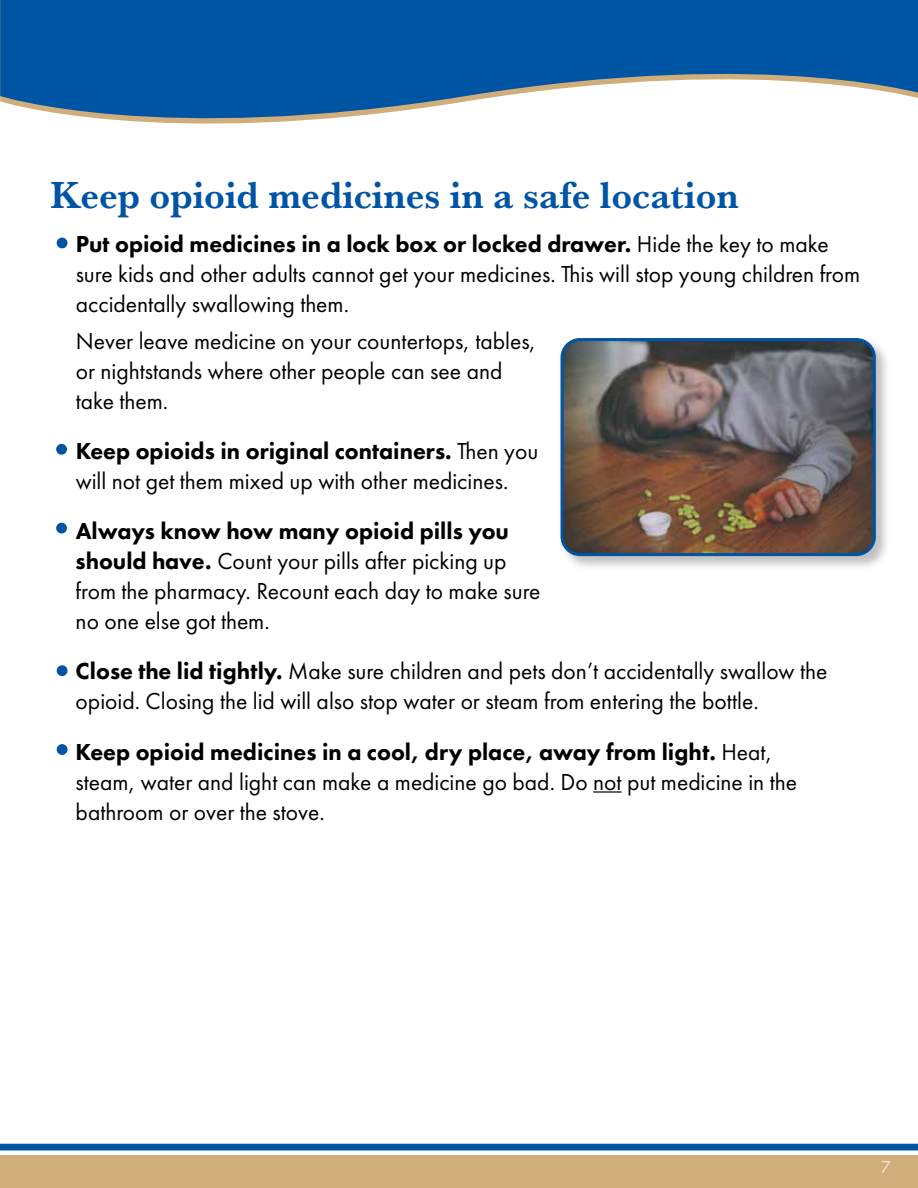
<style>
.page{position:relative;width:918px;height:1188px;background:#fff}
.page>*{position:absolute;margin:0;border:0;box-sizing:border-box;transform-origin:0 0}
.t1{font:700 39px "Baskerville URW";color:#0054a4}
.t2{font:24px/30px "Futura PT";color:#000}
.t3{font:18px "Futura PT";color:#fff}
.s1{font-weight:800}
</style>
<div class="page">
<div style="left:0;top:1144px;width:918px;height:6px;background:#0054a4"></div>
<div style="left:0;top:1156px;width:918px;height:32px;background:#cfae7b"></div>
<svg style="left:0;top:0;width:918px;height:124px;fill:#0054a4"></svg>
<hr style="left:593px;top:791px;width:29px;height:2px;background:#000">
<div style="left:57px;top:238px;width:10px;height:10px;background:#0054a4;border-radius:50%"></div>
<div style="left:57px;top:238px;width:11px;height:10px;border:2px solid #0054a4;border-radius:50%"></div>
<div style="left:57px;top:666px;width:10px;height:9px;background:#0054a4;border-radius:50%"></div>
<div style="left:57px;top:665px;width:11px;height:11px;border:2px solid #0054a4;border-radius:50%"></div>
<div style="left:57px;top:745px;width:10px;height:9px;background:#0054a4;border-radius:50%"></div>
<div style="left:57px;top:744px;width:11px;height:11px;border:2px solid #0054a4;border-radius:50%"></div>
<div style="left:559px;top:337px;width:332px;height:234px;background:#000;opacity:.25"></div>
<img style="left:562px;top:340px;width:312px;height:215px">
<div style="left:561px;top:338px;width:315px;height:218px;border:3px solid #0054a4;border-radius:18px"></div>
<div style="left:57px;top:523px;width:9px;height:10px;background:#0054a4;border-radius:50%"></div>
<div style="left:56px;top:523px;width:11px;height:11px;border:2px solid #0054a4;border-radius:50%"></div>
<div style="left:57px;top:445px;width:9px;height:9px;background:#0054a4;border-radius:50%"></div>
<div style="left:56px;top:444px;width:11px;height:11px;border:2px solid #0054a4;border-radius:50%"></div>
<h1 class="t1" style="left:50px;top:168px;width:690px">Keep opioid medicines in a safe location</h1>
<p class="t2" style="left:76px;top:229px;width:786px"><span class="s1">Put opioid medicines in a lock box or locked drawer.</span> Hide the key to make sure kids and other adults cannot get your medicines. This will stop young children from accidentally swallowing them.</p>
<p class="t2" style="left:76px;top:325px;width:462px">Never leave medicine on your countertops, tables, or nightstands where other people can see and take them.</p>
<p class="t2" style="left:76px;top:436px;width:464px"><span class="s1">Keep opioids in original containers.</span> Then you will not get them mixed up with other medicines.</p>
<p class="t2" style="left:76px;top:516px;width:466px"><span class="s1">Always know how many opioid pills you should have.</span> Count your pills after picking up from the pharmacy. Recount each day to make sure no one else got them.</p>
<p class="t2" style="left:76px;top:656px;width:753px"><span class="s1">Close the lid tightly.</span> Make sure children and pets don’t accidentally swallow the opioid. Closing the lid will also stop water or steam from entering the bottle.</p>
<p class="t2" style="left:76px;top:737px;width:723px"><span class="s1">Keep opioid medicines in a cool, dry place, away from light.</span> Heat, steam, water and light can make a medicine go bad. Do not put medicine in the bathroom or over the stove.</p>
<p class="t3" style="left:880px;top:1156px;width:12px">7</p>
</div>
